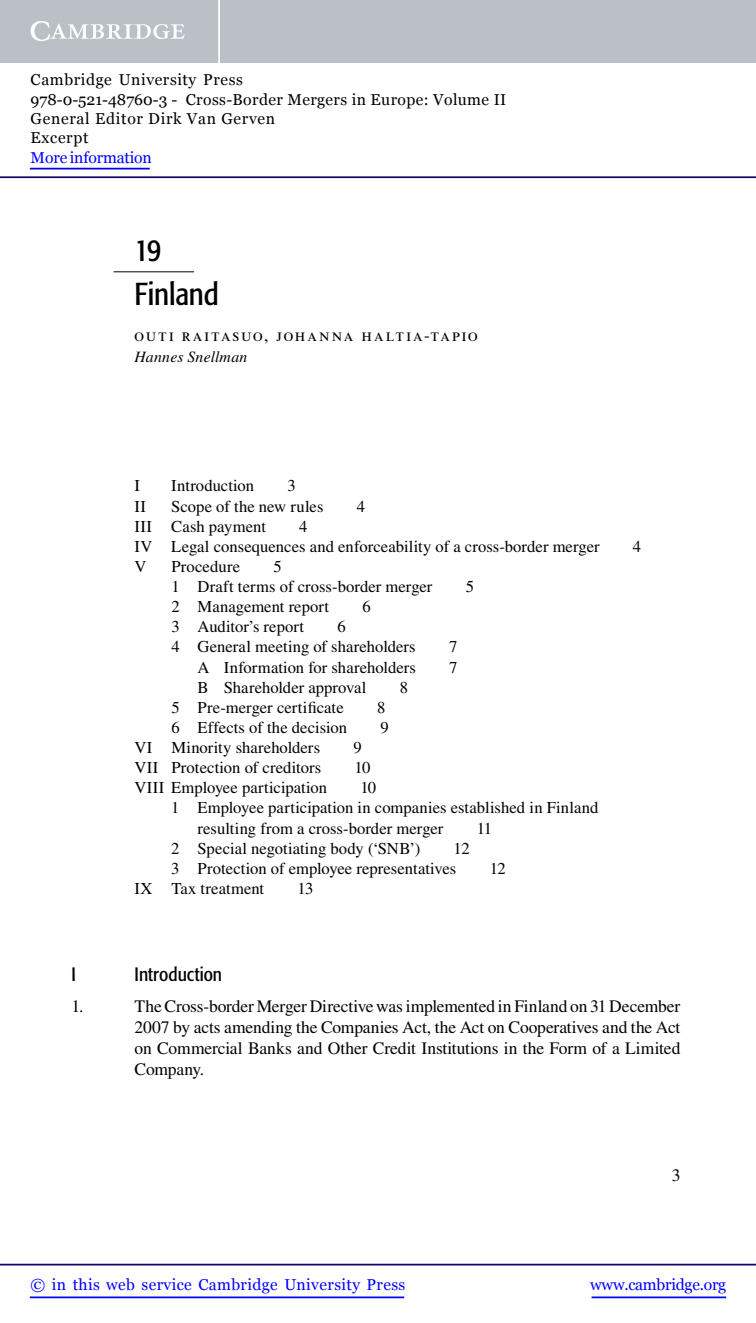
<style>
.page{position:relative;width:756px;height:1323px;background:#fff}
.page>*{position:absolute;margin:0;border:0;box-sizing:border-box;transform-origin:0 0}
.t1{font:condensed 31.5px/43.8px "Formata";letter-spacing:-.005em;color:#000}
.t2{font:condensed 19.25px "Formata";letter-spacing:.005em;color:#040101}
.t3{font:17.5px/21px "Times LT Std";letter-spacing:-.01em;color:#040101;text-align:justify}
.t4{font:17.5px "Times LT Std";letter-spacing:.11em;color:#000}
.t5{font:16.62px/20.1px "Times LT Std";color:#040101}
.t6{font:15.75px/19.2px "Georgia";letter-spacing:.04em;color:#000}
.t7{font:15.75px "Georgia";letter-spacing:.025em;color:#00f}
.t8{font:15.75px "Georgia";letter-spacing:-.015em;color:#00f}
.t9{font:15.75px "Georgia";letter-spacing:-.01em;color:#00f}
.t10{font:italic 15.75px "Times LT Std";letter-spacing:.01em;color:#000}
</style>
<div class="page">
<div style="left:0;top:0;width:756px;height:63px;background:#bac0c6"></div>
<svg style="left:31px;top:21px;width:154px;height:20px"></svg>
<hr style="left:218px;top:0;width:2px;height:63px;background:#fff">
<hr style="left:0;top:176px;width:756px;height:2px;background:#150666">
<hr style="left:592px;top:1297px;width:134px;height:1px;background:#0000f1">
<hr style="left:0;top:1264px;width:756px;height:1px;background:#150666">
<hr style="left:30px;top:1297px;width:374px;height:1px;background:#0000f1">
<hr style="left:30px;top:168px;width:120px;height:2px;background:#0000f1">
<hr style="left:114px;top:271px;width:80px;height:1px;background:#000">
<p class="t6" style="left:31px;top:70px;width:477px">Cambridge University Press<br>978-0-521-48760-3 - Cross-Border Mergers in Europe: Volume II<br>General Editor Dirk Van Gerven<br>Excerpt</p>
<p class="t9" style="left:31px;top:148px;width:123px">More information</p>
<h1 class="t1" style="left:135px;top:228px;width:86px">19<br>Finland</h1>
<p class="t4" style="left:135px;top:326px;width:345px">OUTI RAITASUO, JOHANNA HALTIA-TAPIO</p>
<p class="t10" style="left:135px;top:348px;width:114px">Hannes Snellman</p>
<p class="t5" style="left:135px;top:476px;width:7px">I</p>
<p class="t5" style="left:171px;top:476px;width:84px">Introduction</p>
<p class="t5" style="left:287px;top:476px;width:10px">3</p>
<p class="t5" style="left:135px;top:496px;width:13px">II</p>
<p class="t5" style="left:171px;top:496px;width:154px">Scope of the new rules</p>
<p class="t5" style="left:357px;top:496px;width:10px">4</p>
<p class="t5" style="left:135px;top:516px;width:133px">III Cash payment</p>
<p class="t5" style="left:135px;top:516px;width:467px;text-indent:165px">4<br>Iv Legal consequences and enforceability of a cross-border merger</p>
<p class="t5" style="left:171px;top:556px;width:263px;text-indent:102px">5<br>1 Draft terms of cross-border merger</p>
<p class="t5" style="left:135px;top:556px;width:14px">v</p>
<p class="t5" style="left:171px;top:556px;width:70px">Procedure</p>
<p class="t5" style="left:171px;top:596px;width:159px">2 Management report</p>
<p class="t5" style="left:362px;top:596px;width:10px">6</p>
<p class="t5" style="left:171px;top:617px;width:134px">3 Auditor’s report</p>
<p class="t5" style="left:171px;top:617px;width:246px;text-indent:166px">6<br>4 General meeting of shareholders</p>
<p class="t5" style="left:466px;top:576px;width:10px">5</p>
<p class="t5" style="left:449px;top:637px;width:10px">7</p>
<p class="t5" style="left:198px;top:657px;width:220px">A Information for shareholders</p>
<p class="t5" style="left:449px;top:657px;width:10px">7</p>
<p class="t5" style="left:198px;top:677px;width:170px">B Shareholder approval</p>
<p class="t5" style="left:400px;top:677px;width:10px">8</p>
<p class="t5" style="left:171px;top:697px;width:174px">5 Pre-merger certificate</p>
<p class="t5" style="left:377px;top:697px;width:10px">8</p>
<p class="t5" style="left:171px;top:717px;width:177px">6 Effects of the decision</p>
<p class="t5" style="left:380px;top:717px;width:10px">9</p>
<p class="t5" style="left:135px;top:737px;width:187px">vI Minority shareholders</p>
<p class="t5" style="left:353px;top:737px;width:10px">9</p>
<p class="t5" style="left:135px;top:758px;width:188px">vII Protection of creditors</p>
<p class="t5" style="left:355px;top:758px;width:17px">10</p>
<p class="t5" style="left:135px;top:778px;width:194px">vIII Employee participation</p>
<p class="t5" style="left:360px;top:778px;width:17px">10</p>
<p class="t5" style="left:171px;top:798px;width:429px">1 Employee participation in companies established in Finland</p>
<p class="t5" style="left:198px;top:818px;width:247px">resulting from a cross-border merger</p>
<p class="t5" style="left:477px;top:818px;width:17px">11</p>
<p class="t5" style="left:171px;top:838px;width:250px">2 Special negotiating body (‘SNB’)</p>
<p class="t5" style="left:171px;top:838px;width:300px;text-indent:282px">12<br>3 Protection of employee representatives</p>
<p class="t5" style="left:490px;top:858px;width:18px">12</p>
<p class="t5" style="left:135px;top:878px;width:131px">IX Tax treatment</p>
<p class="t5" style="left:297px;top:878px;width:18px">13</p>
<p class="t5" style="left:633px;top:536px;width:10px">4</p>
<p class="t2" style="left:72px;top:963px;width:6px">I</p>
<p class="t2" style="left:135px;top:963px;width:89px">Introduction</p>
<p class="t3" style="left:72px;top:996px;width:14px">1.</p>
<p class="t3" style="left:135px;top:996px;width:547px">The Cross-border Merger Directive was implemented in Finland on 31 December 2007 by acts amending the Companies Act, the Act on Cooperatives and the Act on Commercial Banks and Other Credit Institutions in the Form of a Limited Company.</p>
<p class="t3" style="left:672px;top:1165px;width:10px">3</p>
<p class="t7" style="left:31px;top:1276px;width:376px">© in this web service Cambridge University Press</p>
<p class="t8" style="left:590px;top:1276px;width:137px">www.cambridge.org</p>
</div>
